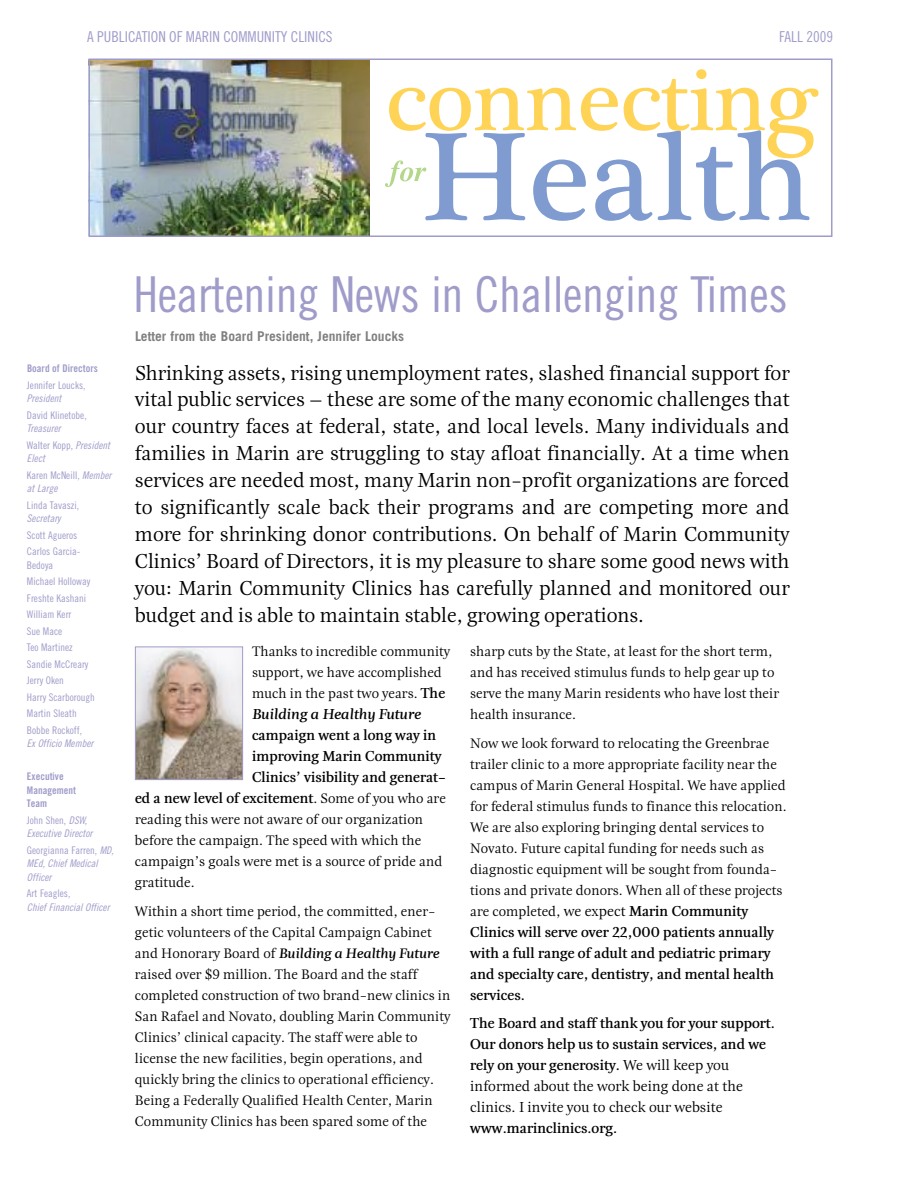
<style>
.page{position:relative;width:918px;height:1188px;background:#fff}
.page>*{position:absolute;margin:0;border:0;box-sizing:border-box;transform-origin:0 0}
.t1{font:49.5px "Trade Gothic Cond Eighteen";letter-spacing:-.01em;color:#9f9cca}
.t2{font:21px/27px "Esta Pro";letter-spacing:-.01em;color:#000;text-align:justify}
.t3{font:700 15px/21px "Esta Pro";color:#000}
.t4{font:15px "Trade Gothic Cond Eighteen";color:#9f9cca}
.t5{font:italic 700 15px "Esta Pro";color:#000}
.t6{font:14.25px/21px "Esta Pro";color:#000}
.t7{font:700 13.5px "Trade Gothic";color:#808080}
.t8{font:10.5px/16.5px "Trade Gothic Cond Eighteen";color:#9f9cca}
.t9{font:10.5px/13.5px "Trade Gothic Cond Eighteen Obl";color:#9f9cca}
.t10{font:10.5px/13.5px "Trade Gothic Bold Cond Twenty";color:#9f9cca}
.s1{font-family:"Trade Gothic Cond Eighteen Obl"}
.s2{font-weight:700;font-size:15px}
.s3{font-weight:400;font-size:14.25px}
.s4{font-weight:700;font-style:italic}
.s5{font-weight:400}
</style>
<div class="page">
<svg style="left:385px;top:69px;width:434px;height:152px"></svg>
<img style="left:137px;top:649px;width:104px;height:129px">
<div style="left:135px;top:647px;width:108px;height:133px;border:1px solid #9f9cca"></div>
<img style="left:91px;top:61px;width:279px;height:173px">
<div style="left:88px;top:58px;width:744px;height:179px;border:2px solid #9f9cca"></div>
<p class="t4" style="left:87px;top:31px;width:247px">A PUBLICATION OF MARIN COMMUNITY CLINICS</p>
<p class="t4" style="left:779px;top:31px;width:55px">FALL 2009</p>
<h1 class="t1" style="left:134px;top:276px;width:656px">Heartening News in Challenging Times</h1>
<p class="t10" style="left:27px;top:363px;width:72px">Board of Directors</p>
<p class="t8" style="left:27px;top:378px;width:60px">Jennifer Loucks,</p>
<p class="t9" style="left:27px;top:393px;width:36px">President</p>
<p class="t8" style="left:27px;top:408px;width:61px">David Klinetobe,</p>
<p class="t9" style="left:27px;top:423px;width:35px">Treasurer</p>
<p class="t8" style="left:27px;top:438px;width:85px">Walter Kopp, <span class="s1">President</span></p>
<p class="t9" style="left:27px;top:453px;width:20px">Elect</p>
<p class="t8" style="left:27px;top:468px;width:86px">Karen McNeill, <span class="s1">Member</span></p>
<p class="t9" style="left:27px;top:483px;width:32px">at Large</p>
<p class="t8" style="left:27px;top:498px;width:54px">Linda Tavaszi,</p>
<p class="t9" style="left:27px;top:513px;width:35px">Secretary</p>
<p class="t8" style="left:27px;top:528px;width:55px">Scott Agueros<br>Carlos Garcia-</p>
<p class="t8" style="left:27px;top:558px;width:69px">Bedoya<br>Michael Holloway<br>Freshte Kashani<br>William Kerr<br>Sue Mace<br>Teo Martinez<br>Sandie McCreary<br>Jerry Oken<br>Harry Scarborough<br>Martin Sleath<br>Bobbe Rockoff,</p>
<p class="t9" style="left:27px;top:738px;width:68px">Ex Officio Member</p>
<p class="t10" style="left:27px;top:771px;width:50px">Executive<br>Management<br>Team</p>
<p class="t8" style="left:27px;top:813px;width:62px">John Shen, <span class="s1">DSW,</span></p>
<p class="t9" style="left:27px;top:828px;width:67px">Executive Director</p>
<p class="t8" style="left:27px;top:843px;width:88px">Georgianna Farren, <span class="s1">MD,</span></p>
<p class="t9" style="left:27px;top:858px;width:72px">MEd, Chief Medical<br>Officer</p>
<p class="t8" style="left:27px;top:886px;width:45px">Art Feagles,</p>
<p class="t9" style="left:27px;top:901px;width:84px">Chief Financial Officer</p>
<p class="t7" style="left:135px;top:331px;width:271px">Letter from the Board President, Jennifer Loucks</p>
<p class="t2" style="left:135px;top:361px;width:656px">Shrinking assets, rising unemployment rates, slashed financial support for vital public services – these are some of the many economic challenges that our country faces at federal, state, and local levels. Many individuals and families in Marin are struggling to stay afloat financially. At a time when services are needed most, many Marin non-profit organizations are forced to significantly scale back their programs and are competing more and more for shrinking donor contributions. On behalf of Marin Community Clinics’ Board of Directors, it is my pleasure to share some good news with you: Marin Community Clinics has carefully planned and monitored our budget and is able to maintain stable, growing operations.</p>
<p class="t6" style="left:252px;top:643px;width:200px">Thanks to incredible community support, we have accomplished much in the past two years. <span class="s2">The</span></p>
<p class="t5" style="left:252px;top:709px;width:170px">Building a Healthy Future</p>
<p class="t3" style="left:252px;top:727px;width:186px">campaign went a long way in</p>
<p class="t3" style="left:252px;top:748px;width:191px">improving Marin Community</p>
<p class="t3" style="left:252px;top:769px;width:196px">Clinics’ visibility and generat-</p>
<p class="t3" style="left:135px;top:790px;width:312px">ed a new level of excitement<span class="s3">. Some of you who are</span></p>
<p class="t6" style="left:135px;top:811px;width:309px">reading this were not aware of our organization before the campaign. The speed with which the campaign’s goals were met is a source of pride and gratitude.</p>
<p class="t6" style="left:135px;top:902px;width:317px">Within a short time period, the committed, ener&shy;getic volunteers of the Capital Campaign Cabinet and Honorary Board of <span class="s4">Building a Healthy Future </span>raised over $9 million. The Board and the staff completed construction of two brand-new clinics in San Rafael and Novato, doubling Marin Community Clinics’ clinical capacity. The staff were able to license the new facilities, begin operations, and quickly bring the clinics to operational efficiency.<br>Being a Federally Qualified Health Center, Marin Community Clinics has been spared some of the</p>
<p class="t6" style="left:470px;top:643px;width:310px">sharp cuts by the State, at least for the short term, and has received stimulus funds to help gear up to serve the many Marin residents who have lost their health insurance.</p>
<p class="t6" style="left:470px;top:734px;width:318px">Now we look forward to relocating the Greenbrae trailer clinic to a more appropriate facility near the campus of Marin General Hospital. We have applied for federal stimulus funds to finance this relocation.<br>We are also exploring bringing dental services to Novato. Future capital funding for needs such as diagnostic equipment will be sought from founda&shy;tions and private donors. When all of these projects</p>
<p class="t3" style="left:470px;top:902px;width:305px"><span class="s3">are completed,</span> <span class="s5">we expect</span> Marin Community Clinics will serve over 22,000 patients annually with a full range of adult and pediatric primary and specialty care, dentistry, and mental health services.</p>
<p class="t3" style="left:470px;top:1015px;width:306px">The Board and staff thank you for your support.<br>Our donors help us to sustain services, and we rely on your generosity. <span class="s5">We will keep you informed about the work being done at the clinics. I invite you to check our website</span></p>
<p class="t3" style="left:470px;top:1120px;width:148px">www.marinclinics.org.</p>
</div>
